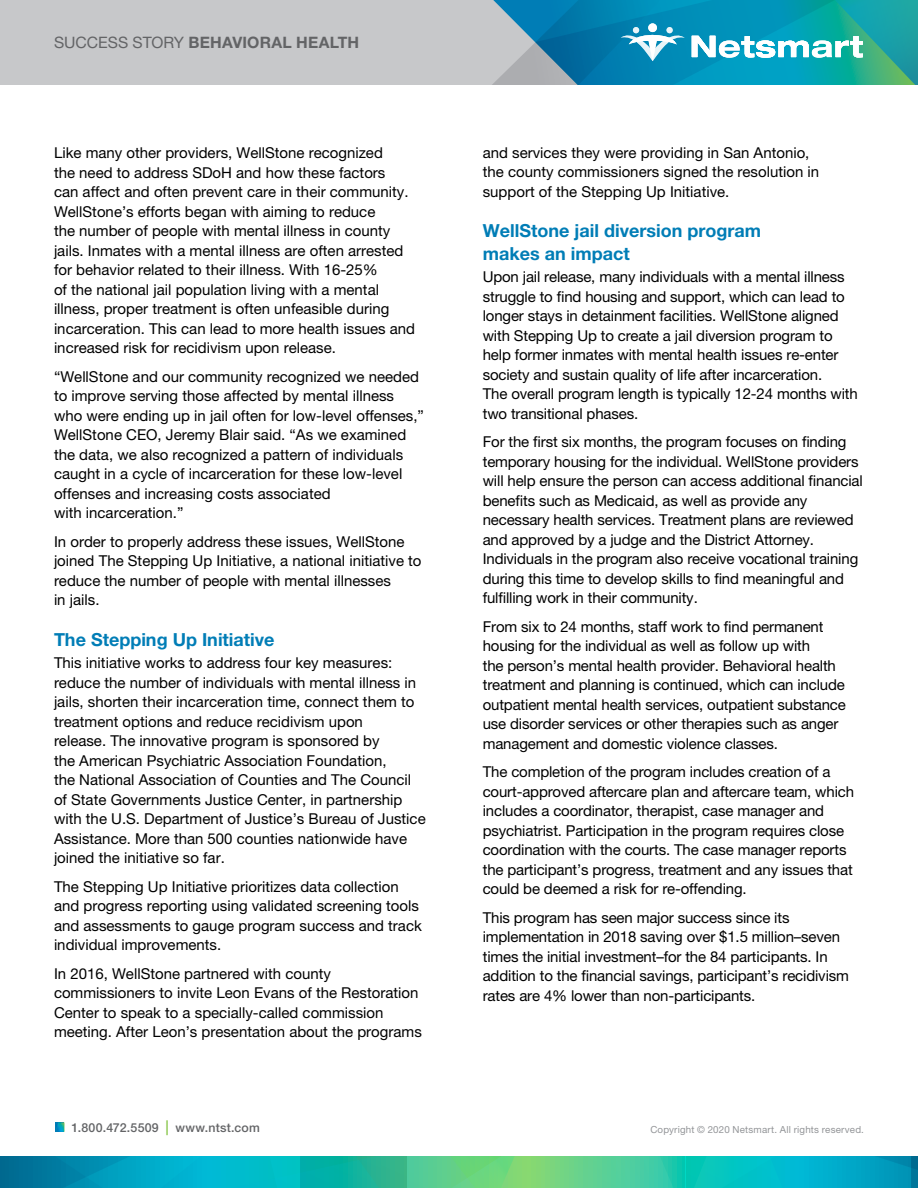
<style>
.page{position:relative;width:918px;height:1188px;background:#fff}
.page>*{position:absolute;margin:0;border:0;box-sizing:border-box;transform-origin:0 0}
.t1{font:700 18px/22.5px "Helvetica Neue LT Pro";color:#007db6}
.t2{font:700 15.75px "Helvetica Neue LT Pro";letter-spacing:.01em;color:#636466}
.t3{font:15px/19.5px "Helvetica Neue LT Pro";color:#000}
.t4{font:500 12.3px "Helvetica Neue LT Pro";letter-spacing:.02em;color:#636466}
.t5{font:9.75px "Helvetica Neue LT Pro";letter-spacing:.02em;color:#939598}
.s1{font-weight:400}
.s2{font-size:14.85px;color:#82c341}
</style>
<div class="page">
<div style="left:0;top:0;width:918px;height:85px;background:#c7c8ca"></div>
<svg style="left:0;top:1157px;width:918px;height:31px;background:#1fb5ac"></svg>
<svg style="left:56px;top:1122px;width:8px;height:10px"></svg>
<svg style="left:692px;top:0;width:226px;height:85px;background:#25a9b4"></svg>
<svg style="left:492px;top:0;width:193px;height:85px;background:#3390b4"></svg>
<div style="left:666px;top:27px;width:7px;height:6px;background:#e7f4f8;border-radius:50%"></div>
<p class="t2" style="left:54px;top:33px;width:307px"><span class="s1">SUCCESS STORY</span> BEHAVIORAL HEALTH</p>
<p class="t3" style="left:54px;top:143px;width:363px">Like many other providers, WellStone recognized<br>the need to address SDoH and how these factors<br>can affect and often prevent care in their community.<br>WellStone’s efforts began with aiming to reduce<br>the number of people with mental illness in county jails. Inmates with a mental illness are often arrested for behavior related to their illness. With 16-25%<br>of the national jail population living with a mental illness, proper treatment is often unfeasible during incarceration. This can lead to more health issues and increased risk for recidivism upon release.</p>
<p class="t3" style="left:54px;top:367px;width:371px">“WellStone and our community recognized we needed to improve serving those affected by mental illness who were ending up in jail often for low-level offenses,” WellStone CEO, Jeremy Blair said. “As we examined the data, we also recognized a pattern of individuals caught in a cycle of incarceration for these low-level offenses and increasing costs associated<br>with incarceration.”</p>
<p class="t3" style="left:54px;top:532px;width:369px">In order to properly address these issues, WellStone joined The Stepping Up Initiative, a national initiative to reduce the number of people with mental illnesses<br>in jails.</p>
<p class="t1" style="left:54px;top:628px;width:222px">The Stepping Up Initiative</p>
<p class="t3" style="left:54px;top:653px;width:373px">This initiative works to address four key measures: reduce the number of individuals with mental illness in jails, shorten their incarceration time, connect them to treatment options and reduce recidivism upon<br>release. The innovative program is sponsored by<br>the American Psychiatric Association Foundation,<br>the National Association of Counties and The Council of State Governments Justice Center, in partnership with the U.S. Department of Justice’s Bureau of Justice Assistance. More than 500 counties nationwide have joined the initiative so far.</p>
<p class="t3" style="left:54px;top:877px;width:369px">The Stepping Up Initiative prioritizes data collection and progress reporting using validated screening tools and assessments to gauge program success and track individual improvements.</p>
<p class="t3" style="left:54px;top:964px;width:369px">In 2016, WellStone partnered with county commissioners to invite Leon Evans of the Restoration Center to speak to a specially-called commission meeting. After Leon’s presentation about the programs</p>
<p class="t3" style="left:483px;top:142px;width:338px">and services they were providing in San Antonio, the county commissioners signed the resolution in support of the Stepping Up Initiative.</p>
<p class="t1" style="left:483px;top:219px;width:280px">WellStone jail diversion program makes an impact</p>
<p class="t3" style="left:483px;top:267px;width:377px">Upon jail release, many individuals with a mental illness struggle to find housing and support, which can lead to longer stays in detainment facilities. WellStone aligned with Stepping Up to create a jail diversion program to help former inmates with mental health issues re-enter society and sustain quality of life after incarceration.<br>The overall program length is typically 12-24 months with two transitional phases.</p>
<p class="t3" style="left:483px;top:432px;width:382px">For the first six months, the program focuses on finding temporary housing for the individual. WellStone providers will help ensure the person can access additional financial benefits such as Medicaid, as well as provide any necessary health services. Treatment plans are reviewed and approved by a judge and the District Attorney.<br>Individuals in the program also receive vocational training during this time to develop skills to find meaningful and fulfilling work in their community.</p>
<p class="t3" style="left:483px;top:616px;width:365px">From six to 24 months, staff work to find permanent housing for the individual as well as follow up with<br>the person’s mental health provider. Behavioral health treatment and planning is continued, which can include outpatient mental health services, outpatient substance use disorder services or other therapies such as anger management and domestic violence classes.</p>
<p class="t3" style="left:483px;top:762px;width:373px">The completion of the program includes creation of a court-approved aftercare plan and aftercare team, which includes a coordinator, therapist, case manager and psychiatrist. Participation in the program requires close coordination with the courts. The case manager reports the participant’s progress, treatment and any issues that could be deemed a risk for re-offending.</p>
<p class="t3" style="left:483px;top:907px;width:368px">This program has seen major success since its implementation in 2018 saving over $1.5 million–seven times the initial investment–for the 84 participants. In addition to the financial savings, participant’s recidivism rates are 4% lower than non-participants.</p>
<p class="t4" style="left:71px;top:1120px;width:190px">1.800.472.5509 <span class="s2">|</span> www.ntst.com</p>
<p class="t5" style="left:650px;top:1124px;width:215px">Copyright © 2020 Netsmart. All rights reserved.</p>
</div>
